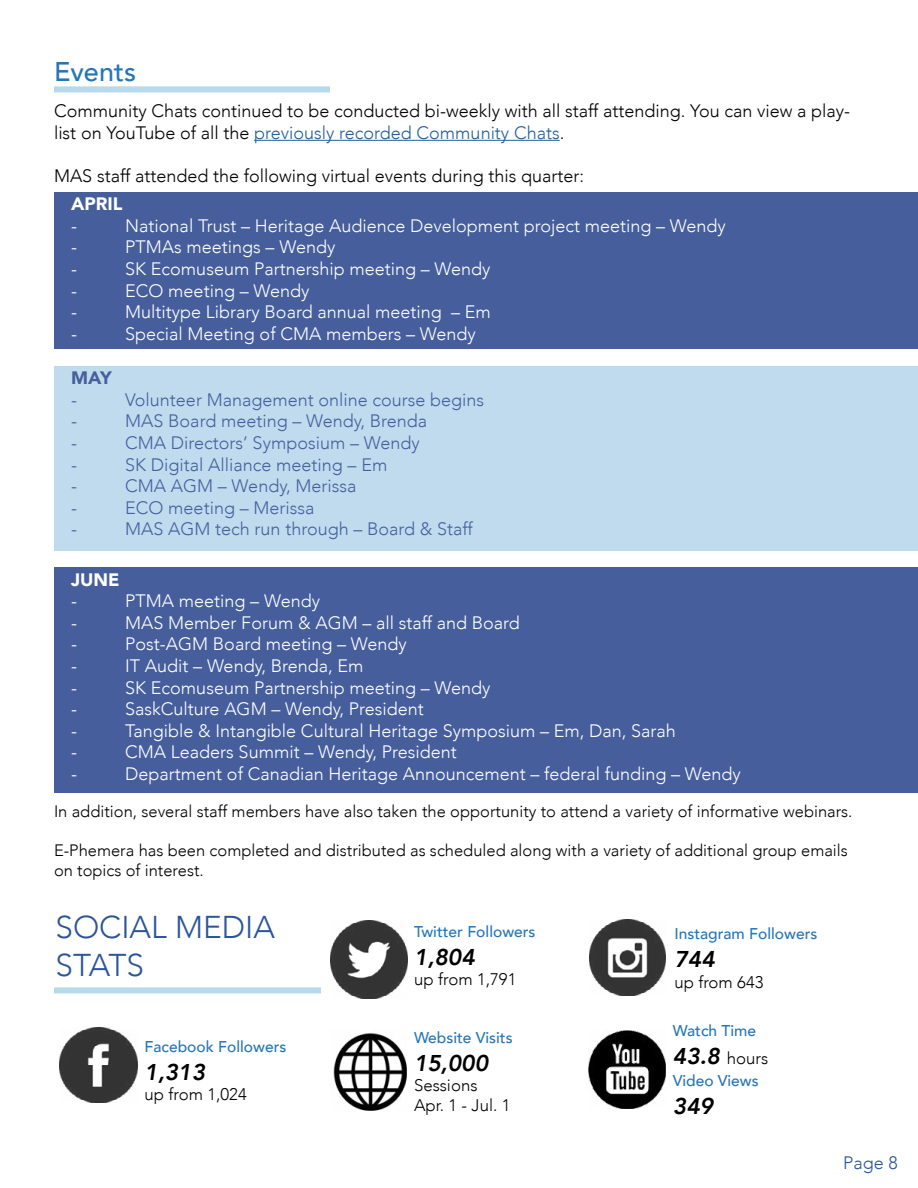
<style>
.page{position:relative;width:918px;height:1188px;background:#fff}
.page>*{position:absolute;margin:0;border:0;box-sizing:border-box;transform-origin:0 0}
.t1{font:300 31.5px/37.8px "Avenir";color:#2b559a}
.t2{font:500 27px "Avenir";color:#2576b8}
.t3{font:italic 800 22.8px "Avenir";color:#000}
.t4{font:300 18px "Avenir";color:#fff}
.t5{font:300 18px "Avenir";color:#46609d}
.t6{font:300 18px/21.6px "Avenir";color:#000}
.t7{font:900 18px "Avenir";color:#fff}
.t8{font:300 18px "Avenir";color:#2b559a}
.t9{font:900 18px "Avenir";color:#46609d}
.t10{font:300 16.8px/20.1px "Avenir";color:#000}
.t11{font:300 16.5px/19.8px "Avenir";color:#000}
.t12{font:500 15.6px "Avenir";color:#2576b8}
.s1{color:#215e9e}
.s2{font-weight:800;font-style:italic;font-size:22.8px}
</style>
<div class="page">
<div style="left:54px;top:86px;width:276px;height:6px;background:#b6daec"></div>
<hr style="left:254px;top:140px;width:306px;height:1px;background:#215e9e">
<div style="left:54px;top:192px;width:864px;height:157px;background:#465f9c"></div>
<div style="left:54px;top:366px;width:864px;height:184px;background:#c0dbee"></div>
<div style="left:54px;top:568px;width:864px;height:225px;background:#465f9c"></div>
<div style="left:54px;top:987px;width:267px;height:6px;background:#b6daec"></div>
<img style="left:330px;top:920px;width:78px;height:78px">
<img style="left:59px;top:1028px;width:78px;height:74px">
<img style="left:589px;top:919px;width:76px;height:76px">
<img style="left:333px;top:1033px;width:74px;height:78px">
<img style="left:588px;top:1031px;width:78px;height:77px">
<h2 class="t2" style="left:54px;top:48px;width:83px">Events</h2>
<p class="t6" style="left:54px;top:100px;width:798px">Community Chats continued to be conducted bi-weekly with all staff attending. You can view a play&shy;list on YouTube of all the <span class="s1">previously recorded Community Chats</span>.</p>
<p class="t6" style="left:54px;top:165px;width:532px">MAS staff attended the following virtual events during this quarter:</p>
<p class="t7" style="left:71px;top:189px;width:53px">APRIL</p>
<p class="t4" style="left:71px;top:215px;width:7px">-</p>
<p class="t4" style="left:125px;top:215px;width:602px">National Trust – Heritage Audience Development project meeting – Wendy</p>
<p class="t4" style="left:71px;top:237px;width:7px">-</p>
<p class="t4" style="left:125px;top:237px;width:212px">PTMAs meetings – Wendy</p>
<p class="t4" style="left:71px;top:258px;width:7px">-</p>
<p class="t4" style="left:125px;top:258px;width:367px">SK Ecomuseum Partnership meeting – Wendy</p>
<p class="t4" style="left:71px;top:280px;width:7px">-</p>
<p class="t4" style="left:125px;top:280px;width:186px">ECO meeting – Wendy</p>
<p class="t4" style="left:71px;top:301px;width:7px">-</p>
<p class="t4" style="left:125px;top:301px;width:367px">Multitype Library Board annual meeting – Em</p>
<p class="t4" style="left:71px;top:323px;width:7px">-</p>
<p class="t4" style="left:125px;top:323px;width:352px">Special Meeting of CMA members – Wendy</p>
<p class="t9" style="left:71px;top:362px;width:42px">MAY</p>
<p class="t5" style="left:71px;top:389px;width:7px">-</p>
<p class="t5" style="left:125px;top:389px;width:360px">Volunteer Management online course begins</p>
<p class="t5" style="left:71px;top:411px;width:7px">-</p>
<p class="t5" style="left:125px;top:411px;width:303px">MAS Board meeting – Wendy, Brenda</p>
<p class="t5" style="left:71px;top:432px;width:7px">-</p>
<p class="t5" style="left:125px;top:432px;width:296px">CMA Directors’ Symposium – Wendy</p>
<p class="t5" style="left:71px;top:454px;width:7px">-</p>
<p class="t5" style="left:125px;top:454px;width:264px">SK Digital Alliance meeting – Em</p>
<p class="t5" style="left:71px;top:475px;width:7px">-</p>
<p class="t5" style="left:125px;top:475px;width:233px">CMA AGM – Wendy, Merissa</p>
<p class="t5" style="left:71px;top:497px;width:7px">-</p>
<p class="t5" style="left:125px;top:497px;width:191px">ECO meeting – Merissa</p>
<p class="t5" style="left:71px;top:519px;width:7px">-</p>
<p class="t5" style="left:125px;top:519px;width:349px">MAS AGM tech run through – Board &amp; Staff</p>
<p class="t7" style="left:71px;top:564px;width:50px">JUNE</p>
<p class="t4" style="left:71px;top:590px;width:7px">-</p>
<p class="t4" style="left:125px;top:590px;width:196px">PTMA meeting – Wendy</p>
<p class="t4" style="left:71px;top:612px;width:7px">-</p>
<p class="t4" style="left:125px;top:612px;width:396px">MAS Member Forum &amp; AGM – all staff and Board</p>
<p class="t4" style="left:71px;top:634px;width:7px">-</p>
<p class="t4" style="left:125px;top:634px;width:283px">Post-AGM Board meeting – Wendy</p>
<p class="t4" style="left:71px;top:655px;width:7px">-</p>
<p class="t4" style="left:125px;top:655px;width:240px">IT Audit – Wendy, Brenda, Em</p>
<p class="t4" style="left:71px;top:677px;width:7px">-</p>
<p class="t4" style="left:125px;top:677px;width:367px">SK Ecomuseum Partnership meeting – Wendy</p>
<p class="t4" style="left:71px;top:698px;width:7px">-</p>
<p class="t4" style="left:125px;top:698px;width:300px">SaskCulture AGM – Wendy, President</p>
<p class="t4" style="left:71px;top:720px;width:7px">-</p>
<p class="t4" style="left:125px;top:720px;width:552px">Tangible &amp; Intangible Cultural Heritage Symposium – Em, Dan, Sarah</p>
<p class="t4" style="left:71px;top:742px;width:7px">-</p>
<p class="t4" style="left:125px;top:742px;width:333px">CMA Leaders Summit – Wendy, President</p>
<p class="t4" style="left:71px;top:763px;width:7px">-</p>
<p class="t4" style="left:125px;top:763px;width:617px">Department of Canadian Heritage Announcement – federal funding – Wendy</p>
<p class="t11" style="left:54px;top:801px;width:800px">In addition, several staff members have also taken the opportunity to attend a variety of informative webinars.</p>
<p class="t11" style="left:54px;top:841px;width:795px">E-Phemera has been completed and distributed as scheduled along with a variety of additional group emails on topics of interest.</p>
<h1 class="t1" style="left:56px;top:908px;width:221px">SOCIAL MEDIA<br>STATS</h1>
<p class="t12" style="left:414px;top:918px;width:123px">Twitter Followers</p>
<p class="t12" style="left:674px;top:921px;width:145px">Instagram Followers</p>
<p class="t3" style="left:674px;top:946px;width:42px">744</p>
<p class="t10" style="left:674px;top:972px;width:91px">up from 643</p>
<p class="t3" style="left:414px;top:944px;width:62px">1,804</p>
<p class="t10" style="left:414px;top:970px;width:104px">up from 1,791</p>
<p class="t12" style="left:145px;top:1033px;width:143px">Facebook Followers</p>
<p class="t3" style="left:145px;top:1058px;width:62px">1,313</p>
<p class="t10" style="left:145px;top:1084px;width:104px">up from 1,024</p>
<p class="t12" style="left:414px;top:1024px;width:100px">Website Visits</p>
<p class="t3" style="left:414px;top:1050px;width:76px">15,000</p>
<p class="t10" style="left:414px;top:1075px;width:98px">Sessions<br>Apr. 1 - Jul. 1</p>
<p class="t12" style="left:673px;top:1017px;width:85px">Watch Time</p>
<p class="t10" style="left:673px;top:1048px;width:97px"><span class="s2">43.8</span> hours</p>
<p class="t12" style="left:673px;top:1067px;width:87px">Video Views</p>
<p class="t3" style="left:673px;top:1092px;width:42px">349</p>
<p class="t8" style="left:843px;top:1152px;width:56px">Page 8</p>
</div>
